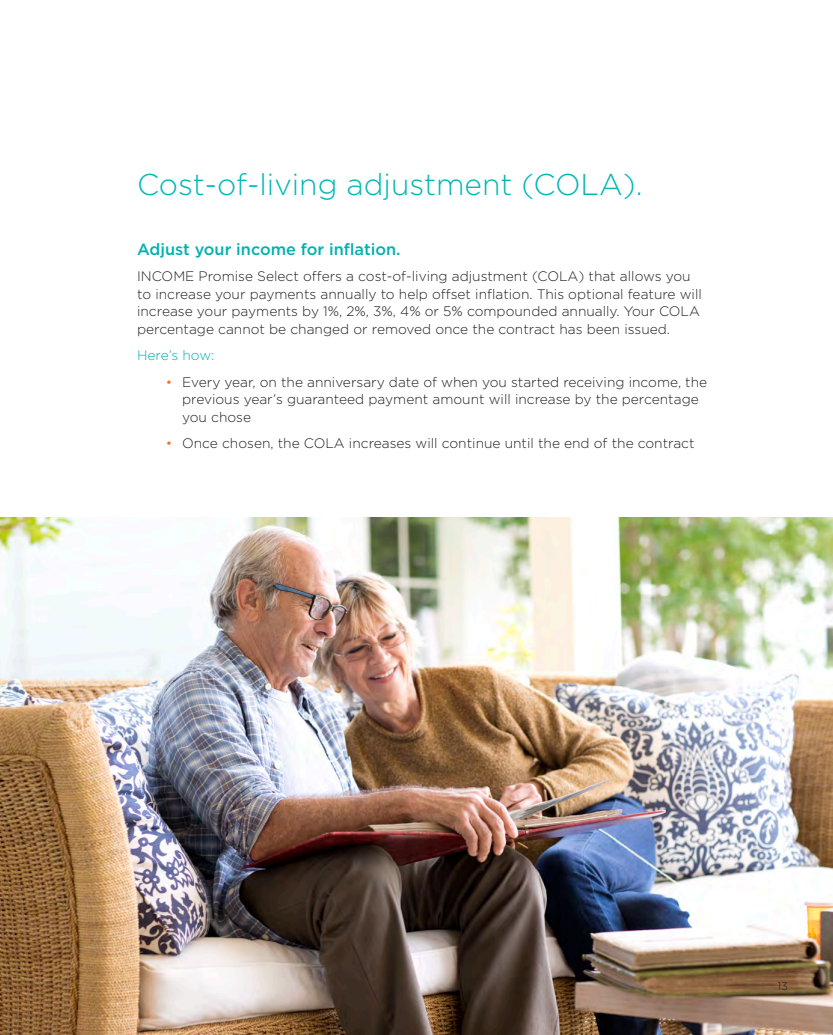
<style>
.page{position:relative;width:833px;height:1035px;background:#fff}
.page>*{position:absolute;margin:0;border:0;box-sizing:border-box;transform-origin:0 0}
.Headlines{font:300 30px "Gotham";color:#00b7b6}
.subhead{font:500 16.25px "Gotham";color:#00b1b0}
.Body_copy__ej{font:300 13.75px/17.5px "Gotham";color:#231f20}
.Body_copy__ej-2{font:300 13.75px "Gotham";color:#00b1b0}
.Body_copy__ej-3{font:300 11.25px "Gotham";color:#231f20}
.s1{color:#f47321}
</style>
<div class="page">
<img style="left:0;top:518px;width:832px;height:517px">
<p class="Headlines" style="left:137px;top:166px;width:507px">Cost-of-living adjustment (COLA).</p>
<p class="subhead" style="left:137px;top:239px;width:265px">Adjust your income for inflation.</p>
<p class="Body_copy__ej" style="left:137px;top:267px;width:566px">INCOME Promise Select offers a cost-of-living adjustment (COLA) that allows you to increase your payments annually to help offset inflation. This optional feature will increase your payments by 1%, 2%, 3%, 4% or 5% compounded annually. Your COLA percentage cannot be changed or removed once the contract has been issued.</p>
<p class="Body_copy__ej-2" style="left:137px;top:347px;width:79px">Here’s how:</p>
<p class="Body_copy__ej" style="left:182px;top:373px;width:526px;text-indent:-16px"><span class="s1">•</span> Every year, on the anniversary date of when you started receiving income, the previous year’s guaranteed payment amount will increase by the percentage you chose</p>
<p class="Body_copy__ej" style="left:166px;top:434px;width:530px"><span class="s1">•</span> Once chosen, the COLA increases will continue until the end of the contract</p>
<p class="Body_copy__ej-3" style="left:777px;top:979px;width:12px">13</p>
</div>
